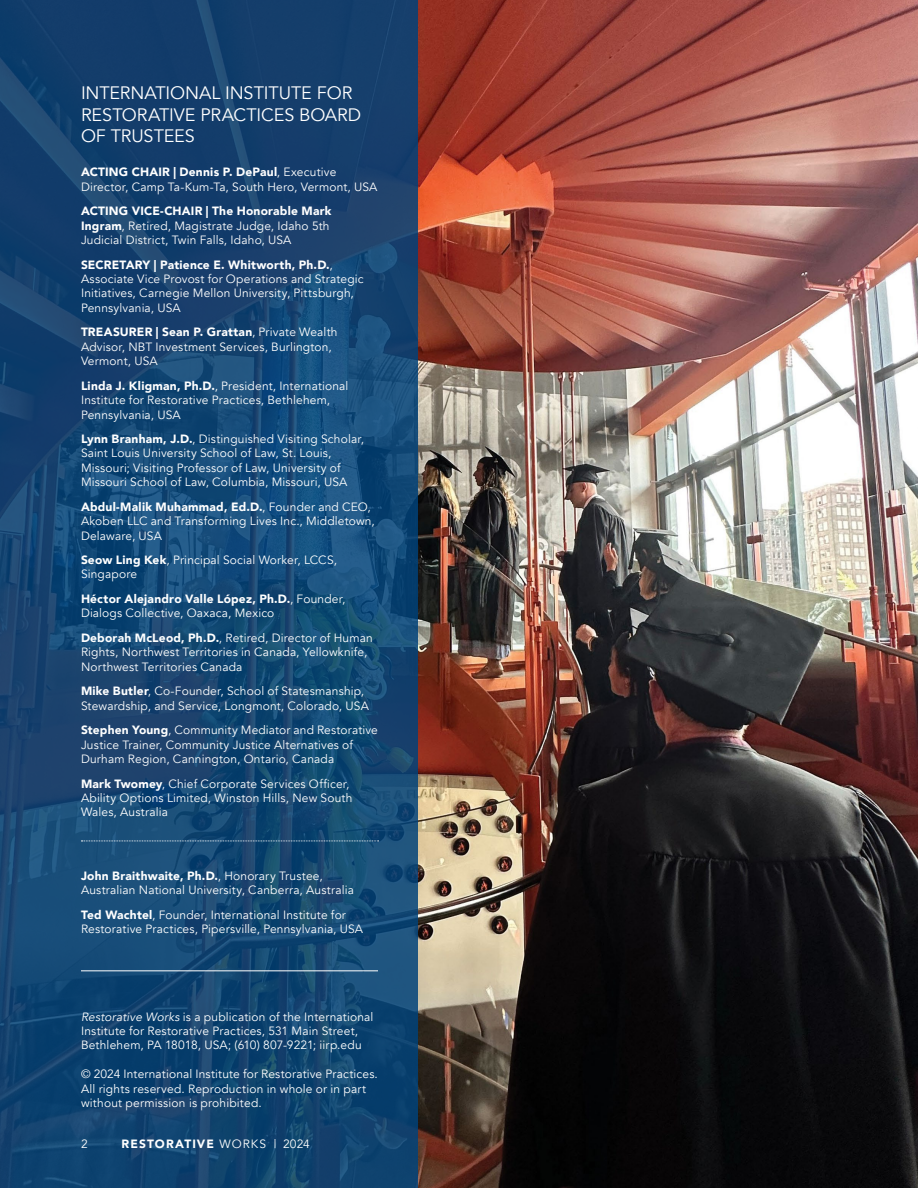
<style>
.page{position:relative;width:918px;height:1188px;background:#fff}
.page>*{position:absolute;margin:0;border:0;box-sizing:border-box;transform-origin:0 0}
.t1{font:18px/21.6px "Avenir";letter-spacing:-.005em;color:#fff}
.t2{font:12px/14.4px "Avenir";letter-spacing:.015em;color:#fff}
.t3{font:900 12px "Avenir";letter-spacing:.09em;color:#fff}
.s1{font-weight:900}
.s2{font-style:italic}
.s3{font-weight:400}
</style>
<div class="page">
<img style="left:418px;top:0;width:500px;height:1188px">
<svg style="left:0;top:0;width:418px;height:1188px;background:#144571"></svg>
<svg style="left:81px;top:841px;width:298px;height:1px"></svg>
<hr style="left:81px;top:970px;width:297px;height:1px;background:#fff">
<h1 class="t1" style="left:81px;top:82px;width:282px">INTERNATIONAL INSTITUTE FOR<br>RESTORATIVE PRACTICES BOARD<br>OF TRUSTEES</h1>
<p class="t2" style="left:81px;top:165px;width:298px"><span class="s1">ACTING CHAIR | Dennis P. DePaul</span>, Executive<br>Director, Camp Ta-Kum-Ta, South Hero, Vermont, USA</p>
<p class="t2" style="left:81px;top:204px;width:252px"><span class="s1">ACTING VICE-CHAIR | The Honorable Mark<br>Ingram</span>, Retired, Magistrate Judge, Idaho 5th<br>Judicial District, Twin Falls, Idaho, USA</p>
<p class="t2" style="left:81px;top:258px;width:284px"><span class="s1">SECRETARY | Patience E. Whitworth, Ph.D.</span>, Associate Vice Provost for Operations and Strategic Initiatives, Carnegie Mellon University, Pittsburgh, Pennsylvania, USA</p>
<p class="t2" style="left:81px;top:325px;width:258px"><span class="s1">TREASURER | Sean P. Grattan</span>, Private Wealth<br>Advisor, NBT Investment Services, Burlington,<br>Vermont, USA</p>
<p class="t2" style="left:81px;top:379px;width:269px"><span class="s1">Linda J. Kligman, Ph.D.</span>, President, International<br>Institute for Restorative Practices, Bethlehem,<br>Pennsylvania, USA</p>
<p class="t2" style="left:81px;top:432px;width:285px"><span class="s1">Lynn Branham, J.D.</span>, Distinguished Visiting Scholar, Saint Louis University School of Law, St. Louis, Missouri; Visiting Professor of Law, University of Missouri School of Law, Columbia, Missouri, USA</p>
<p class="t2" style="left:81px;top:500px;width:295px"><span class="s1">Abdul-Malik Muhammad, Ed.D.</span>, Founder and CEO,<br>Akoben LLC and Transforming Lives Inc., Middletown,<br>Delaware, USA</p>
<p class="t2" style="left:81px;top:553px;width:258px"><span class="s1">Seow Ling Kek</span>, Principal Social Worker, LCCS,<br>Singapore</p>
<p class="t2" style="left:81px;top:592px;width:266px"><span class="s1">Héctor Alejandro Valle López, Ph.D.</span>, Founder,<br>Dialogs Collective, Oaxaca, Mexico</p>
<p class="t2" style="left:81px;top:631px;width:293px"><span class="s1">Deborah McLeod, Ph.D.</span>, Retired, Director of Human<br>Rights, Northwest Territories in Canada, Yellowknife,<br>Northwest Territories Canada</p>
<p class="t2" style="left:81px;top:684px;width:289px"><span class="s1">Mike Butler</span>, Co-Founder, School of Statesmanship,<br>Stewardship, and Service, Longmont, Colorado, USA</p>
<p class="t2" style="left:81px;top:723px;width:298px"><span class="s1">Stephen Young</span>, Community Mediator and Restorative<br>Justice Trainer, Community Justice Alternatives of<br>Durham Region, Cannington, Ontario, Canada</p>
<p class="t2" style="left:81px;top:776px;width:273px"><span class="s1">Mark Twomey</span>, Chief Corporate Services Officer,<br>Ability Options Limited, Winston Hills, New South<br>Wales, Australia</p>
<p class="t2" style="left:81px;top:869px;width:274px"><span class="s1">John Braithwaite, Ph.D.</span>, Honorary Trustee,<br>Australian National University, Canberra, Australia</p>
<p class="t2" style="left:81px;top:908px;width:284px"><span class="s1">Ted Wachtel</span>, Founder, International Institute for<br>Restorative Practices, Pipersville, Pennsylvania, USA</p>
<p class="t2" style="left:81px;top:1009px;width:294px"><span class="s2">Restorative Works</span> is a publication of the International<br>Institute for Restorative Practices, 531 Main Street,<br>Bethlehem, PA 18018, USA; (610) 807-9221; iirp.edu</p>
<p class="t2" style="left:81px;top:1067px;width:298px">© 2024 International Institute for Restorative Practices.<br>All rights reserved. Reproduction in whole or in part without permission is prohibited.</p>
<p class="t2" style="left:81px;top:1136px;width:8px">2</p>
<p class="t3" style="left:122px;top:1133px;width:190px">RESTORATIVE <span class="s3">WORKS | 2024</span></p>
</div>
